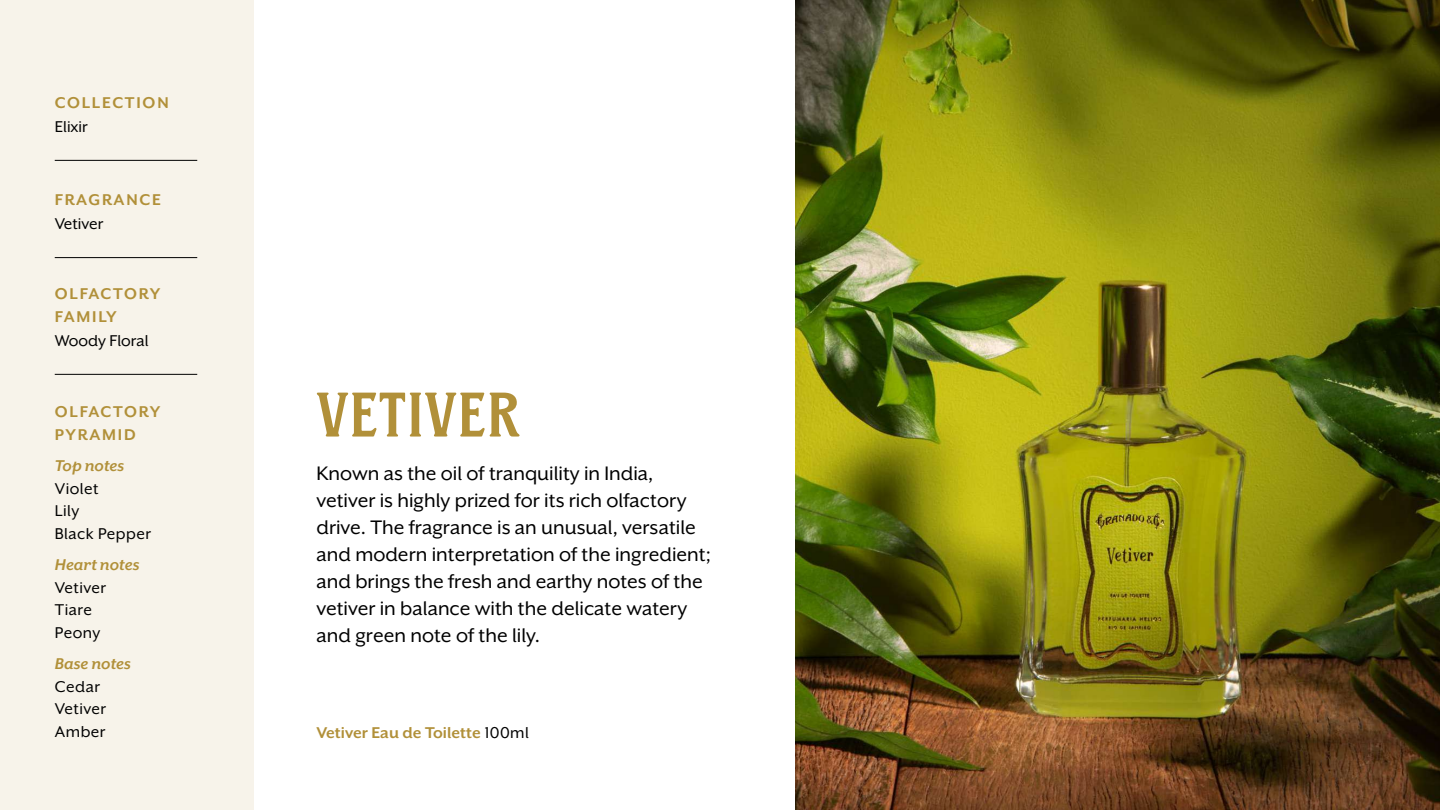
<style>
.page{position:relative;width:1440px;height:810px;background:#fff}
.page>*{position:absolute;margin:0;border:0;box-sizing:border-box;transform-origin:0 0}
.t1{font:72px "Granado Titulos";letter-spacing:.01em;color:#b19039}
.t2{font:22.5px/27px "Mr Eaves XL San OT";color:#000}
.t3{font:18px/22.5px "Mr Eaves XL San OT";letter-spacing:.025em;color:#000}
.t4{font:700 18px/22.5px "Mr Eaves XL San OT";letter-spacing:.1em;color:#b19039}
.t5{font:italic 700 18px "Mr Eaves XL San OT";color:#b19039}
.t6{font:700 18px "Mr Eaves XL San OT";color:#b19039}
.t7{font:18px "Mr Eaves XL San OT";color:#000}
.s1{font-weight:400;color:#000}
</style>
<div class="page">
<div style="left:0;top:0;width:253px;height:809px;background:#f7f3ea"></div>
<img style="left:795px;top:0;width:645px;height:810px">
<hr style="left:55px;top:257px;width:142px;height:1px;background:#000">
<hr style="left:55px;top:374px;width:142px;height:1px;background:#000">
<hr style="left:55px;top:160px;width:142px;height:1px;background:#000">
<p class="t4" style="left:55px;top:91px;width:115px">COLLECTION</p>
<p class="t3" style="left:55px;top:115px;width:35px">Elixir</p>
<p class="t4" style="left:55px;top:188px;width:108px">FRAGRANCE</p>
<p class="t7" style="left:55px;top:214px;width:50px">Vetiver</p>
<p class="t4" style="left:55px;top:283px;width:107px">OLFACTORY<br>FAMILY</p>
<p class="t7" style="left:55px;top:331px;width:95px">Woody Floral</p>
<p class="t4" style="left:55px;top:401px;width:107px">OLFACTORY<br>PYRAMID</p>
<p class="t5" style="left:55px;top:456px;width:71px">Top notes</p>
<p class="t3" style="left:55px;top:477px;width:98px">Violet<br>Lily<br>Black Pepper</p>
<p class="t5" style="left:55px;top:555px;width:86px">Heart notes</p>
<p class="t3" style="left:55px;top:576px;width:53px">Vetiver<br>Tiare<br>Peony</p>
<p class="t5" style="left:55px;top:654px;width:77px">Base notes</p>
<p class="t3" style="left:55px;top:675px;width:53px">Cedar<br>Vetiver<br>Amber</p>
<h1 class="t1" style="left:316px;top:377px;width:205px">VETIVER</h1>
<p class="t2" style="left:316px;top:460px;width:396px">Known as the oil of tranquility in India, vetiver is highly prized for its rich olfactory drive. The fragrance is an unusual, versatile and modern interpretation of the ingredient; and brings the fresh and earthy notes of the vetiver in balance with the delicate watery and green note of the lily.</p>
<p class="t6" style="left:317px;top:723px;width:214px">Vetiver Eau de Toilette <span class="s1">100ml</span></p>
</div>
